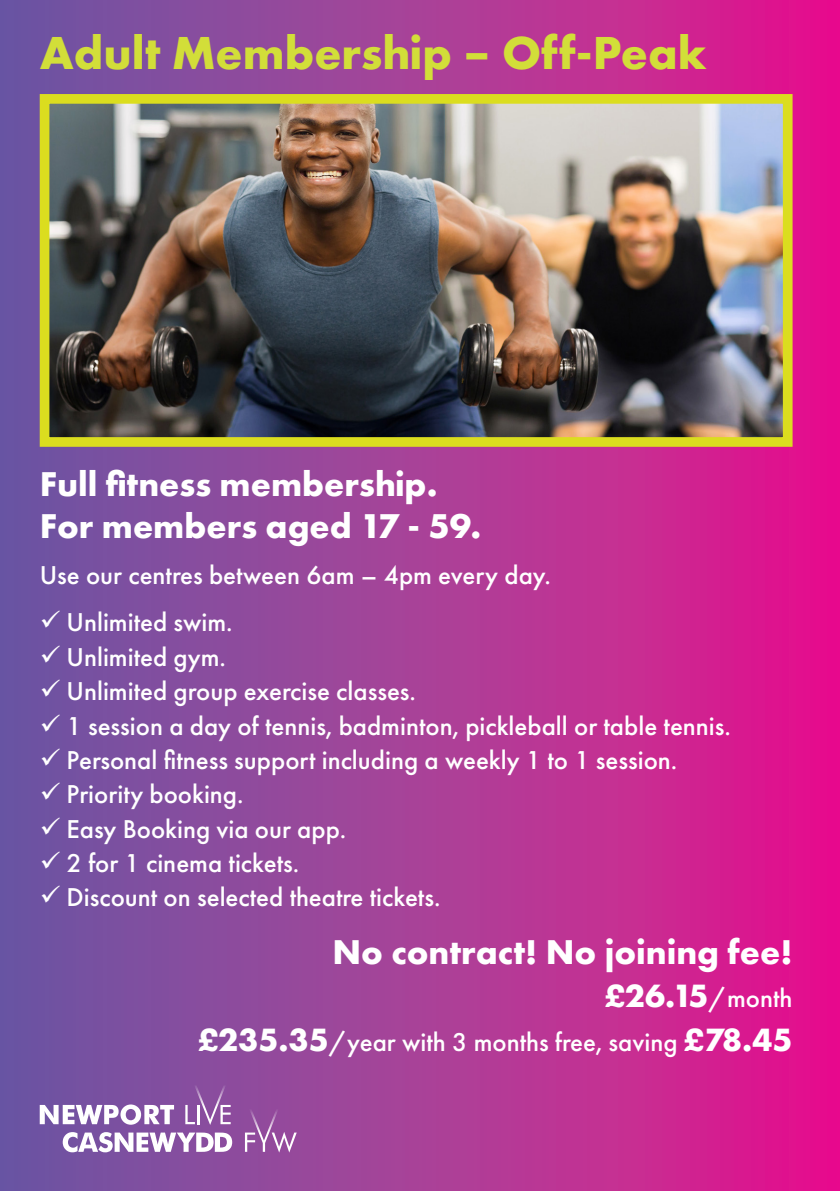
<style>
.page{position:relative;width:840px;height:1191px;background:#fff}
.page>*{position:absolute;margin:0;border:0;box-sizing:border-box;transform-origin:0 0}
.t1{font:700 48px "Futura PT";color:#d2de39}
.t2{font:700 35.8px/42.8px "Futura PT";color:#fff}
.t3{font:700 33.4px "Futura PT";color:#fff}
.t4{font:500 26.8px "Futura PT";color:#fff}
.s1{font-weight:500;font-size:26.8px}
.s2{font-weight:700;font-size:33.4px}
</style>
<div class="page">
<div style="left:0;top:0;width:839px;height:1191px;background:linear-gradient(to right,#695ea3,#e7188c)"></div>
<svg style="left:40px;top:1104px;width:134px;height:20px"></svg>
<svg style="left:185px;top:1085px;width:45px;height:40px;background:#9e6caf"></svg>
<svg style="left:240px;top:1085px;width:56px;height:67px;background:#9b59a4"></svg>
<svg style="left:63px;top:1132px;width:169px;height:20px"></svg>
<img style="left:51px;top:105px;width:730px;height:331px">
<div style="left:40px;top:94px;width:752px;height:353px;border:10px solid #dbdd1f"></div>
<svg style="left:42px;top:610px;width:18px;height:18px"></svg>
<svg style="left:42px;top:645px;width:18px;height:17px"></svg>
<svg style="left:42px;top:679px;width:18px;height:18px"></svg>
<svg style="left:42px;top:713px;width:18px;height:18px"></svg>
<svg style="left:42px;top:748px;width:18px;height:17px"></svg>
<svg style="left:42px;top:782px;width:18px;height:18px"></svg>
<svg style="left:42px;top:817px;width:18px;height:17px"></svg>
<svg style="left:42px;top:851px;width:18px;height:17px"></svg>
<svg style="left:42px;top:885px;width:18px;height:18px"></svg>
<p class="t1" style="left:40px;top:22px;width:668px">Adult Membership – Off-Peak</p>
<p class="t2" style="left:40px;top:461px;width:443px">Full fitness membership.<br>For members aged 17 - 59.</p>
<p class="t4" style="left:40px;top:559px;width:512px">Use our centres between 6am – 4pm every day.</p>
<p class="t4" style="left:66px;top:606px;width:167px">Unlimited swim.</p>
<p class="t4" style="left:66px;top:640px;width:161px">Unlimited gym.</p>
<p class="t4" style="left:66px;top:675px;width:351px">Unlimited group exercise classes.</p>
<p class="t4" style="left:66px;top:709px;width:665px">1 session a day of tennis, badminton, pickleball or table tennis.</p>
<p class="t4" style="left:66px;top:744px;width:612px">Personal fitness support including a weekly 1 to 1 session.</p>
<p class="t4" style="left:66px;top:778px;width:178px">Priority booking.</p>
<p class="t4" style="left:66px;top:812px;width:281px">Easy Booking via our app.</p>
<p class="t4" style="left:66px;top:847px;width:234px">2 for 1 cinema tickets.</p>
<p class="t4" style="left:66px;top:881px;width:375px">Discount on selected theatre tickets.</p>
<p class="t2" style="left:332px;top:930px;width:461px">No contract! No joining fee!</p>
<p class="t3" style="left:604px;top:974px;width:189px">£26.15<span class="s1">/month</span></p>
<p class="t4" style="left:198px;top:1025px;width:595px"><span class="s2">£235.35</span>/year with 3 months free, saving <span class="s2">£78.45</span></p>
</div>
